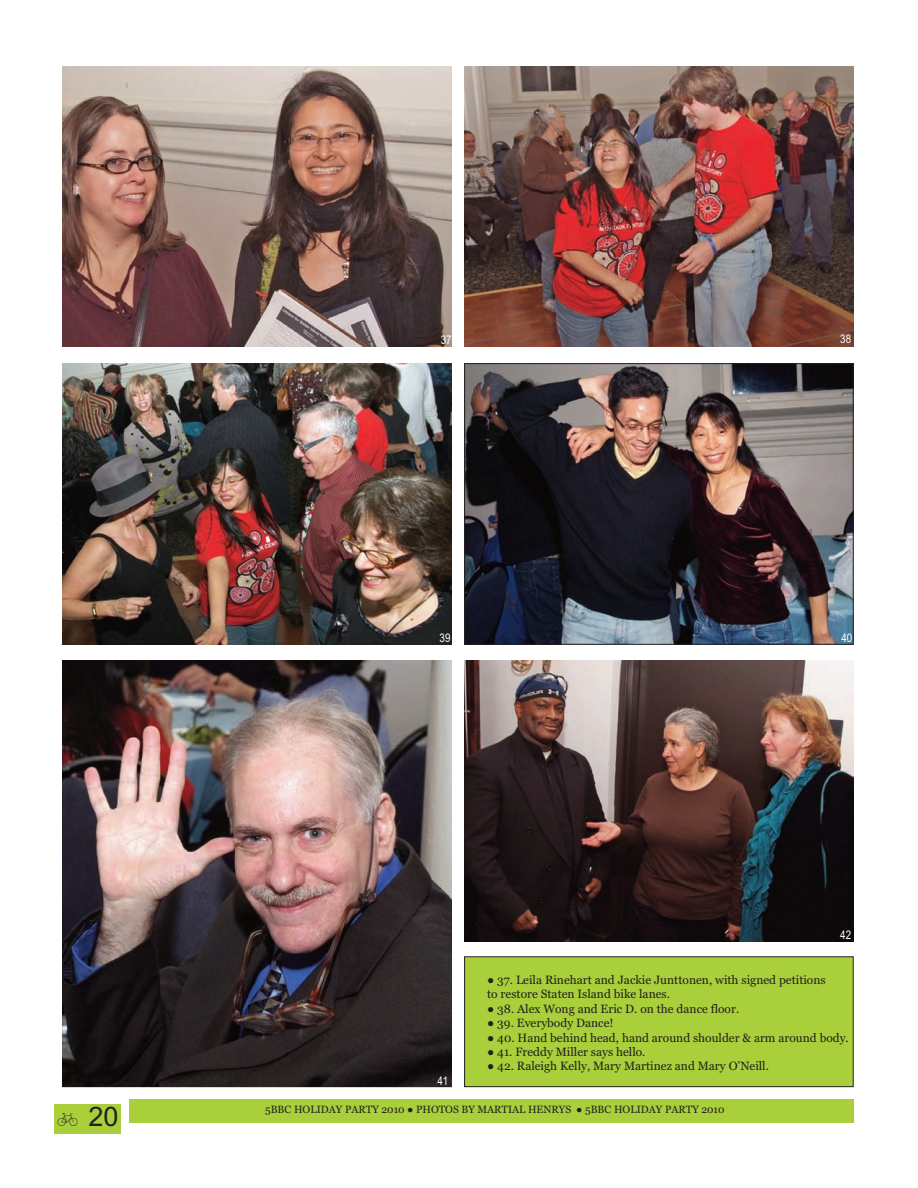
<style>
.page{position:relative;width:918px;height:1188px;background:#fff}
.page>*{position:absolute;margin:0;border:0;box-sizing:border-box;transform-origin:0 0}
.t1{font:27px "Arial";color:#231f20}
.t2{font:12px/14.4px "Georgia";color:#231f20}
.t3{font:12px "Arial Narrow";color:#fff}
.t4{font:10.5px "Georgia";color:#231f20}
</style>
<div class="page">
<div style="left:54px;top:1104px;width:67px;height:30px;background:#a9cf3a"></div>
<img style="left:63px;top:66px;width:389px;height:281px">
<img style="left:465px;top:66px;width:388px;height:281px">
<img style="left:63px;top:364px;width:389px;height:280px">
<img style="left:467px;top:366px;width:384px;height:276px">
<div style="left:465px;top:364px;width:388px;height:280px;border:1px solid #231f20"></div>
<div style="left:465px;top:957px;width:388px;height:130px;background:#a9cf3a"></div>
<div style="left:465px;top:957px;width:388px;height:130px;border:1px solid #231f20"></div>
<img style="left:63px;top:661px;width:389px;height:426px">
<img style="left:465px;top:661px;width:388px;height:281px">
<div style="left:129px;top:1099px;width:724px;height:23px;background:#a9cf3a"></div>
<p class="t1" style="left:89px;top:1101px;width:32px">20</p>
<p class="t3" style="left:441px;top:333px;width:12px">37</p>
<p class="t3" style="left:840px;top:332px;width:12px">38</p>
<p class="t3" style="left:440px;top:631px;width:12px">39</p>
<p class="t3" style="left:841px;top:631px;width:12px">40</p>
<p class="t3" style="left:840px;top:928px;width:12px">42</p>
<p class="t2" style="left:487px;top:973px;width:340px">● 37. Leila Rinehart and Jackie Junttonen, with signed petitions to restore Staten Island bike lanes.</p>
<p class="t2" style="left:487px;top:1001px;width:254px">● 38. Alex Wong and Eric D. on the dance floor.</p>
<p class="t2" style="left:487px;top:1016px;width:128px">● 39. Everybody Dance!</p>
<p class="t2" style="left:487px;top:1030px;width:363px">● 40. Hand behind head, hand around shoulder &amp; arm around body.</p>
<p class="t2" style="left:487px;top:1045px;width:160px">● 41. Freddy Miller says hello.</p>
<p class="t2" style="left:487px;top:1059px;width:283px">● 42. Raleigh Kelly, Mary Martinez and Mary O’Neill.</p>
<p class="t4" style="left:265px;top:1103px;width:461px">5BBC HOLIDAY PARTY 2010 ● PHOTOS BY MARTIAL HENRYS ● 5BBC HOLIDAY PARTY 2010</p>
<p class="t3" style="left:438px;top:1074px;width:12px">41</p>
</div>
